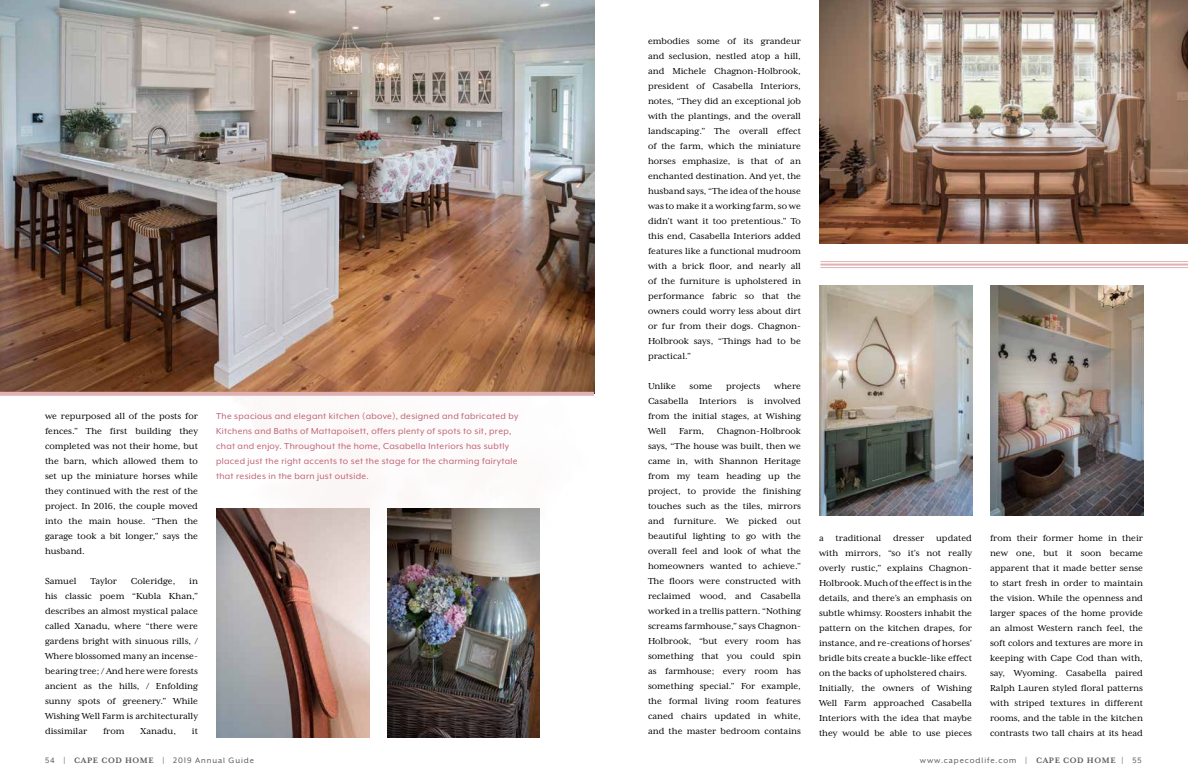
<style>
.page{position:relative;width:1188px;height:783px;background:#fff}
.page>*{position:absolute;margin:0;border:0;box-sizing:border-box;transform-origin:0 0}
.t1{font:10px/15px "Mrs Eaves XL Serif OT";color:#000;text-align:justify}
.t2{font:10px/15px "Mr Eaves XL Mod OT";letter-spacing:.03em;color:#bf6275}
.t3{font:9px "Mr Eaves XL San R";letter-spacing:.1em;color:#58595b}
.s1{font-family:"Mrs Eaves XL Serif OT";font-weight:700}
</style>
<div class="page">
<img style="left:216px;top:335px;width:379px;height:212px">
<img style="left:0;top:0;width:594px;height:392px">
<img style="left:216px;top:509px;width:153px;height:229px">
<img style="left:387px;top:509px;width:153px;height:229px">
<svg style="left:0;top:392px;width:594px;height:4px;background:#e1b3b6"></svg>
<img style="left:819px;top:0;width:369px;height:243px">
<img style="left:990px;top:286px;width:153px;height:230px">
<img style="left:819px;top:286px;width:153px;height:230px">
<hr style="left:820px;top:261px;width:368px;height:1px;background:#e0b0b3">
<hr style="left:820px;top:264px;width:368px;height:2px;background:#e0b0b3">
<hr style="left:820px;top:267px;width:368px;height:1px;background:#e0b0b3">
<p class="t1" style="left:45px;top:408px;width:155px">we repurposed all of the posts for fences.” The first building they completed was not their home, but the barn, which allowed them to set up the miniature horses while they continued with the rest of the project. In 2016, the couple moved into the main house. “Then the garage took a bit longer,” says the husband.</p>
<p class="t1" style="left:45px;top:573px;width:33px">Samuel</p>
<p class="t1" style="left:91px;top:573px;width:28px">Taylor</p>
<p class="t1" style="left:131px;top:573px;width:46px">Coleridge,</p>
<p class="t1" style="left:45px;top:573px;width:155px;text-indent:144px">in his classic poem “Kubla Khan,” describes an almost mystical palace called Xanadu, where “there were gardens bright with sinuous rills, / Where blossomed many an incense&shy;bearing tree; / And here were forests ancient as the hills, / Enfolding sunny spots of greenery.” While Wishing Well Farm is architecturally dissimilar</p>
<p class="t1" style="left:103px;top:723px;width:23px">from</p>
<p class="t1" style="left:140px;top:723px;width:37px">Xanadu,</p>
<p class="t1" style="left:192px;top:723px;width:8px">it</p>
<p class="t2" style="left:216px;top:408px;width:304px">The spacious and elegant kitchen (above), designed and fabricated by Kitchens and Baths of Mattapoisett, offers plenty of spots to sit, prep, chat and enjoy. Throughout the home, Casabella Interiors has subtly placed just the right accents to set the stage for the charming fairytale that resides in the barn just outside.</p>
<p class="t1" style="left:648px;top:33px;width:155px">embodies some of its grandeur and seclusion, nestled atop a hill, and Michele Chagnon-Holbrook, president of Casabella Interiors, notes, “They did an exceptional job with the plantings, and the overall landscaping.” The overall effect of the farm, which the miniature horses emphasize, is that of an enchanted destination. And yet, the husband says, “The idea of the house was to make it a working farm, so we didn’t want it too pretentious.” To this end, Casabella Interiors added features like a functional mudroom with a brick floor, and nearly all of the furniture is upholstered in performance fabric so that the owners could worry less about dirt or fur from their dogs. Chagnon-Holbrook says, “Things had to be practical.”</p>
<p class="t1" style="left:648px;top:378px;width:29px">Unlike</p>
<p class="t1" style="left:690px;top:378px;width:24px">some</p>
<p class="t1" style="left:726px;top:378px;width:36px">projects</p>
<p class="t1" style="left:648px;top:378px;width:155px;text-indent:126px">where Casabella Interiors is involved from the initial stages, at Wishing Well</p>
<p class="t1" style="left:648px;top:423px;width:155px;text-indent:69px">Chagnon-Holbrook says, “The house was built, then we came in, with Shannon Heritage from my team heading up the project, to provide the finishing touches such as the tiles, mirrors and furniture. We picked out beautiful lighting to go with the overall feel and look of what the homeowners wanted to achieve.” The floors were constructed with reclaimed wood, and Casabella worked in a trellis pattern. “Nothing screams farmhouse,” says Chagnon-Holbrook, “but every room has something that you could spin as farmhouse; every room has something special.” For example, the formal living room features caned chairs updated in white, and the master bedroom contains</p>
<p class="t1" style="left:679px;top:423px;width:26px">Farm,</p>
<p class="t1" style="left:819px;top:530px;width:155px;text-align:left">a traditional dresser updated with mirrors, “so it’s not really overly rustic,” explains Chagnon-Holbrook. Much of the effect is in the details, and there’s an emphasis on subtle whimsy. Roosters inhabit the pattern on the kitchen drapes, for instance, and re-creations of horses’ bridle bits create a buckle-like effect on the backs of upholstered chairs.<br>Initially, the owners of Wishing Well Farm approached Casabella Interiors with the idea that maybe they would be able to use pieces</p>
<p class="t1" style="left:990px;top:530px;width:155px">from their former home in their new one, but it soon became apparent that it made better sense to start fresh in order to maintain the vision. While the openness and larger spaces of the home provide an almost Western ranch feel, the soft colors and textures are more in keeping with Cape Cod than with, say, Wyoming. Casabella paired Ralph Lauren styled floral patterns with striped textures in different rooms, and the table in the kitchen contrasts two tall chairs at its head</p>
<p class="t3" style="left:45px;top:756px;width:210px">54 | <span class="s1">CAPE COD HOME</span> | 2019 Annual Guide</p>
<p class="t3" style="left:920px;top:756px;width:223px">www.capecodlife.com | <span class="s1">CAPE COD HOME</span> | 55</p>
</div>
